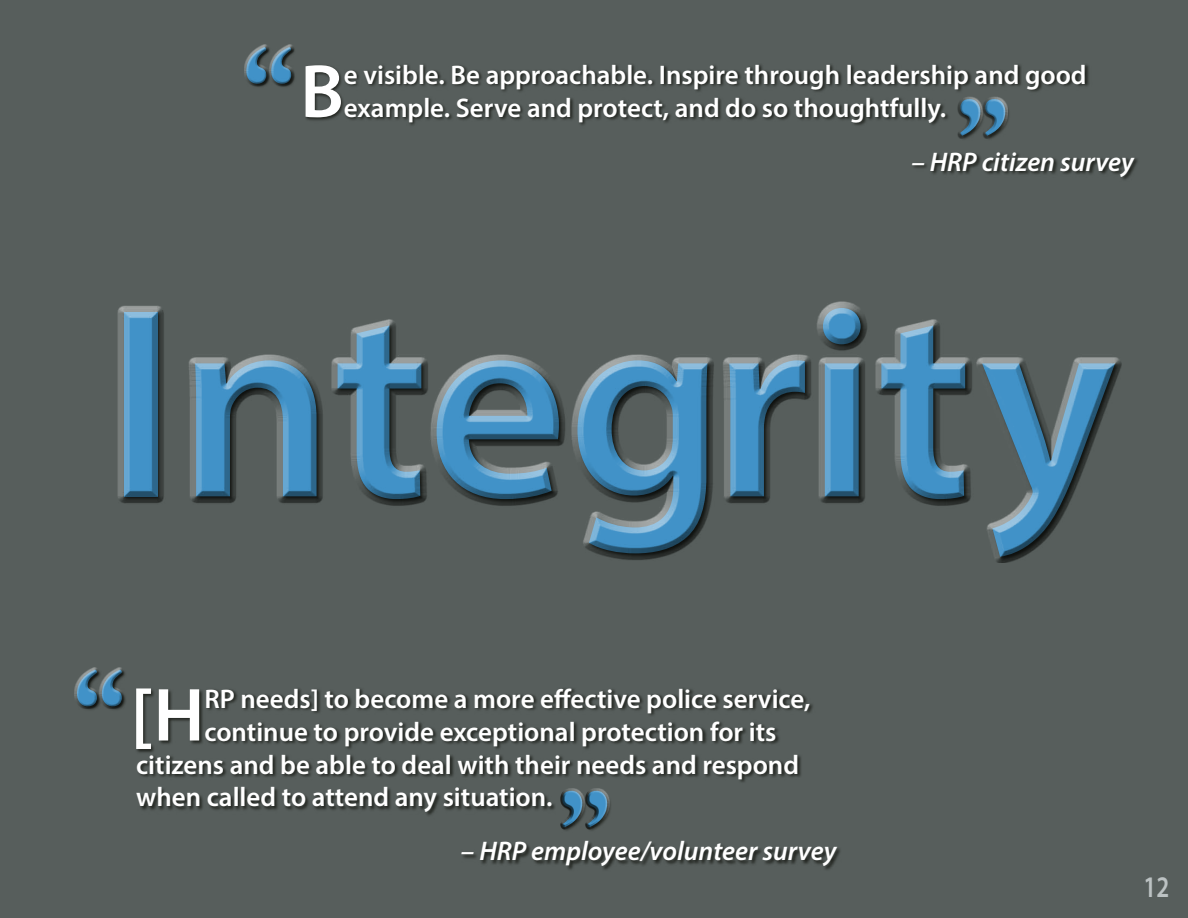
<style>
.page{position:relative;width:1188px;height:918px;background:#575e5c}
.page>*{position:absolute;margin:0;border:0;box-sizing:border-box;transform-origin:0 0}
.t1{font:600 273px "Myriad Pro";letter-spacing:-.005em;color:#4192c8}
.t2{font:150px "Plantagenet Cherokee";color:#4192c8}
.t3{font:600 75.9px "Myriad Pro";color:#fff}
.t4{font:600 30px "Myriad Pro";color:#bcc2c3;scale:.8 1}
.t5{font:600 27px/33px "Myriad Pro";color:#fff}
.t6{font:italic 600 27px "Myriad Pro";color:#fff}
</style>
<div class="page">
<svg style="left:305px;top:64px;width:833px;height:116px"></svg>
<div style="left:244px;top:45px;width:50px;height:34px;background:#fff;opacity:.75"></div>
<div style="left:244px;top:47px;width:50px;height:40px;background:#20231e;opacity:.75"></div>
<div style="left:960px;top:99px;width:51px;height:42px;background:#575e5c"></div>
<div style="left:960px;top:96px;width:48px;height:40px;background:#fff;opacity:.75"></div>
<div style="left:957px;top:96px;width:43px;height:43px;background:#20231e;opacity:.75"></div>
<svg style="left:136px;top:688px;width:704px;height:182px"></svg>
<div style="left:74px;top:667px;width:51px;height:35px;background:#fff;opacity:.75"></div>
<div style="left:74px;top:669px;width:51px;height:40px;background:#20231e;opacity:.75"></div>
<div style="left:562px;top:790px;width:50px;height:42px;background:#575e5c"></div>
<div style="left:562px;top:788px;width:48px;height:37px;background:#fff;opacity:.75"></div>
<div style="left:560px;top:791px;width:40px;height:39px;background:#20231e;opacity:.75"></div>
<div style="left:117px;top:308px;width:1005px;height:255px;background:#20231e;opacity:.75"></div>
<h2 class="t2" style="left:241px;top:8px;width:55px">“</h2>
<h3 class="t3" style="left:300px;top:43px;width:45px">B</h3>
<p class="t5" style="left:344px;top:58px;width:744px">e visible. Be approachable. Inspire through leadership and good example. Serve and protect, and do so thoughtfully.</p>
<h2 class="t2" style="left:1010px;top:175px;width:55px;rotate:-180deg">“</h2>
<p class="t6" style="left:911px;top:145px;width:224px">– HRP citizen survey</p>
<h1 class="t1" style="left:104px;top:231px;width:1013px">Integrity</h1>
<h2 class="t2" style="left:72px;top:631px;width:55px">“</h2>
<h3 class="t3" style="left:131px;top:667px;width:75px">[H</h3>
<p class="t5" style="left:204px;top:681px;width:607px">RP needs] to become a more effective police service,</p>
<p class="t5" style="left:204px;top:714px;width:573px">continue to provide exceptional protection for its</p>
<p class="t5" style="left:136px;top:747px;width:664px">citizens and be able to deal with their needs and respond</p>
<p class="t5" style="left:136px;top:780px;width:418px">when called to attend any situation.</p>
<p class="t6" style="left:461px;top:834px;width:377px">– HRP employee/volunteer survey</p>
<h2 class="t2" style="left:612px;top:866px;width:55px;rotate:-180deg">“</h2>
<p class="t4" style="left:1144px;top:868px;width:34px">12</p>
</div>
